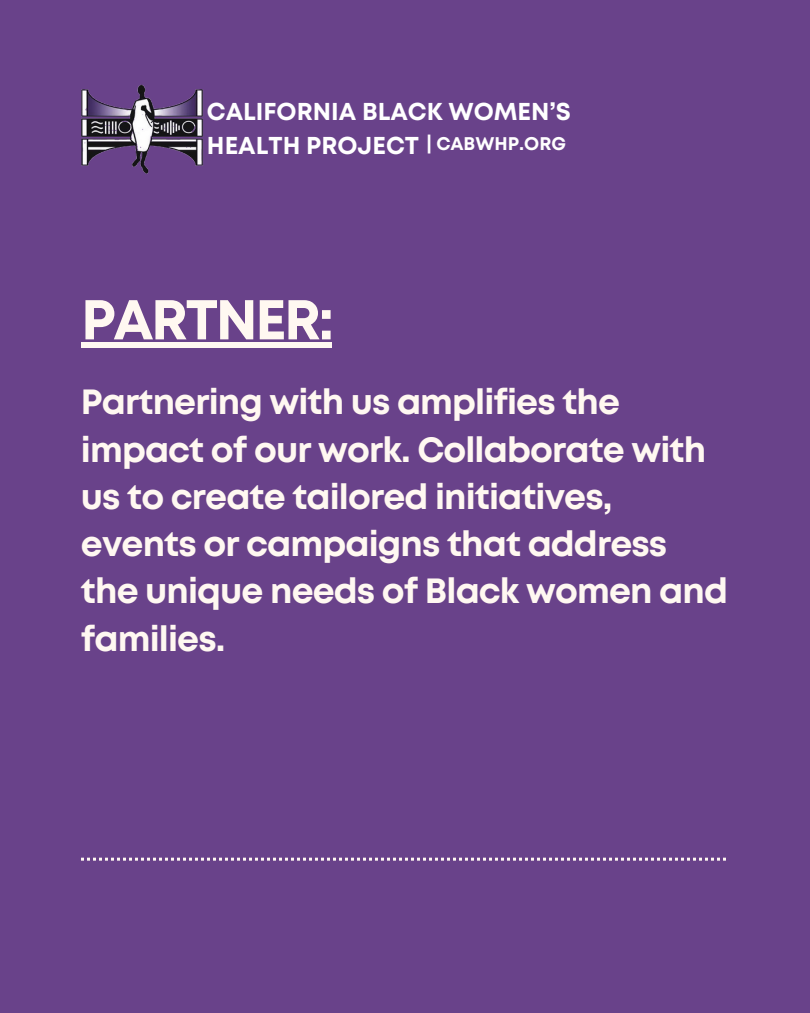
<style>
.page{position:relative;width:810px;height:1013px;background:#fff}
.page>*{position:absolute;margin:0;border:0;box-sizing:border-box;transform-origin:0 0}
.t1{font:700 56px "Mont";letter-spacing:-.045em;color:#fff8f1}
.t2{font:700 35px/47.2px "Mont";letter-spacing:-.025em;color:#fff8f1}
.t3{font:700 24.4px/33.7px "Mont";color:#fff}
.t4{font:700 18.3px "Mont";color:#fff}
</style>
<div class="page">
<div style="left:0;top:0;width:810px;height:1012px;background:#69428a"></div>
<svg style="left:81px;top:857px;width:645px;height:3px"></svg>
<div style="left:81px;top:342px;width:251px;height:5px;background:#fff8f1"></div>
<img style="left:81px;top:84px;width:122px;height:90px">
<p class="t3" style="left:207px;top:96px;width:366px">CALIFORNIA BLACK WOMEN’S<br>HEALTH PROJECT</p>
<p class="t4" style="left:427px;top:137px;width:141px">| CABWHP.ORG</p>
<h3 class="t1" style="left:81px;top:299px;width:255px">PARTNER:</h3>
<p class="t2" style="left:81px;top:381px;width:648px">Partnering with us amplifies the impact of our work. Collaborate with us to create tailored initiatives, events or campaigns that address the unique needs of Black women and families.</p>
</div>
